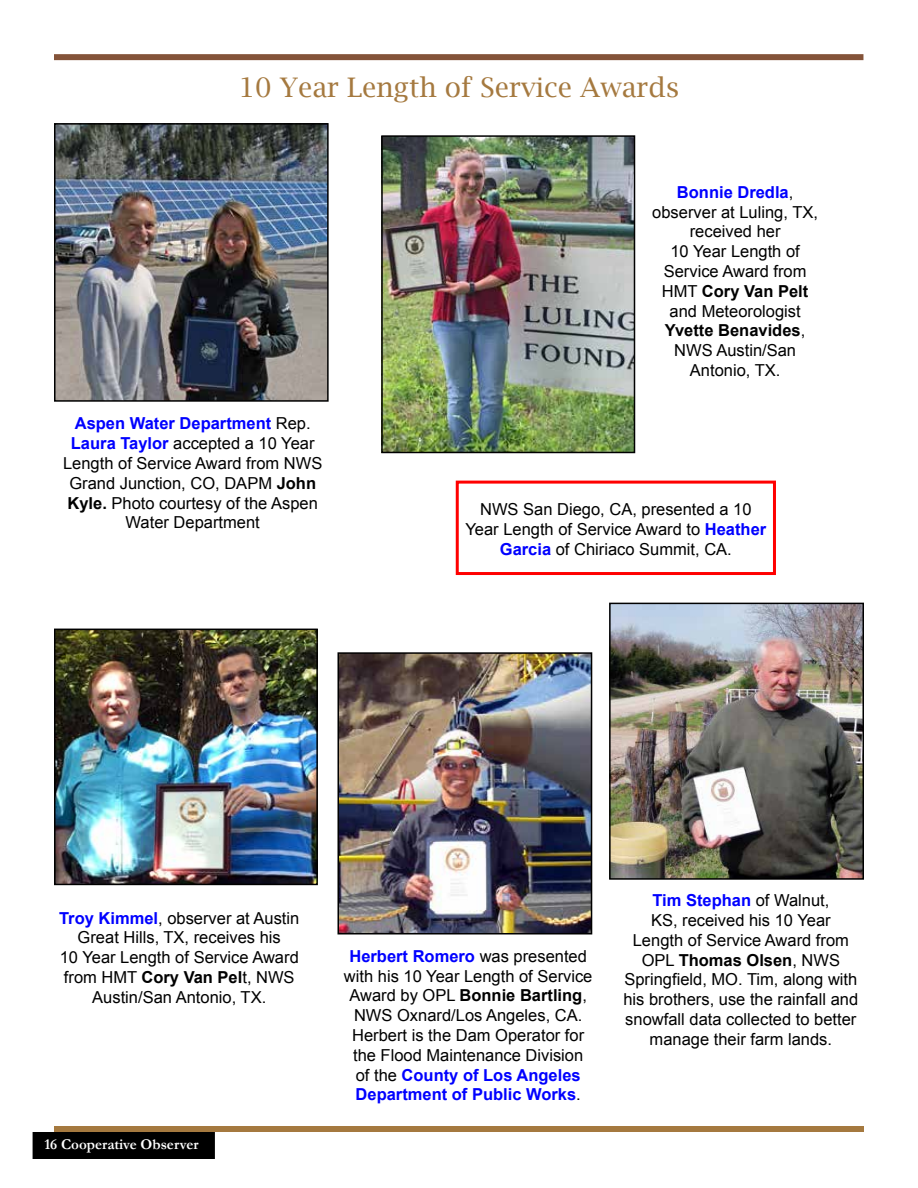
<style>
.page{position:relative;width:918px;height:1188px;background:#fff}
.page>*{position:absolute;margin:0;border:0;box-sizing:border-box;transform-origin:0 0}
.t1{font:27px "Lucida Bright";color:#a5793f}
.t2{font:16.5px/19.8px "Arial";color:#000;text-align:center}
.t3{font:700 15px "Garamond";color:#fff}
.s1{font-weight:700;color:#00f}
.s2{font-weight:700}
</style>
<div class="page">
<div style="left:33px;top:1133px;width:181px;height:25px;background:#000"></div>
<div style="left:33px;top:1132px;width:182px;height:27px;border:2px solid #000"></div>
<div style="left:54px;top:1126px;width:810px;height:6px;background:#a5793f"></div>
<div style="left:54px;top:54px;width:809px;height:6px;background:#845339"></div>
<img style="left:57px;top:126px;width:269px;height:273px">
<div style="left:54px;top:123px;width:275px;height:279px;border:2px solid #000"></div>
<img style="left:384px;top:138px;width:248px;height:312px">
<div style="left:381px;top:135px;width:254px;height:318px;border:2px solid #000"></div>
<img style="left:57px;top:632px;width:258px;height:250px">
<div style="left:54px;top:629px;width:264px;height:256px;border:2px solid #000"></div>
<img style="left:612px;top:606px;width:249px;height:271px">
<div style="left:609px;top:603px;width:255px;height:277px;border:2px solid #000"></div>
<img style="left:341px;top:655px;width:248px;height:276px">
<div style="left:338px;top:652px;width:254px;height:282px;border:2px solid #000"></div>
<div style="left:456px;top:481px;width:320px;height:94px;border:3px solid #f00"></div>
<h1 class="t1" style="left:239px;top:72px;width:442px">10 Year Length of Service Awards</h1>
<p class="t2" style="left:63px;top:414px;width:261px"><span class="s1">Aspen Water Department</span> Rep.<br><span class="s1">Laura Taylor</span> accepted a 10 Year<br>Length of Service Award from NWS<br>Grand Junction, CO, DAPM <span class="s2">John<br>Kyle.</span> Photo courtesy of the Aspen<br>Water Department</p>
<p class="t2" style="left:652px;top:182px;width:167px"><span class="s1">Bonnie Dredla</span>, observer at Luling, TX, received her<br>10 Year Length of<br>Service Award from<br>HMT <span class="s2">Cory Van Pelt </span>and Meteorologist<br><span class="s2">Yvette Benavides</span>,<br>NWS Austin/San<br>Antonio, TX.</p>
<p class="t2" style="left:465px;top:500px;width:302px">NWS San Diego, CA, presented a 10<br>Year Length of Service Award to <span class="s1">Heather<br>Garcia</span> of Chiriaco Summit, CA.</p>
<p class="t2" style="left:59px;top:908px;width:242px"><span class="s1">Troy Kimmel</span>, observer at Austin<br>Great Hills, TX, receives his<br>10 Year Length of Service Award from HMT <span class="s2">Cory Van Pel</span>t, NWS<br>Austin/San Antonio, TX.</p>
<p class="t3" style="left:44px;top:1134px;width:156px">16 Cooperative Observer</p>
<p class="t2" style="left:344px;top:946px;width:250px"><span class="s1">Herbert Romero</span> was presented with his 10 Year Length of Service<br>Award by OPL <span class="s2">Bonnie Bartling</span>,<br>NWS Oxnard/Los Angeles, CA.<br>Herbert is the Dam Operator for the Flood Maintenance Division<br>of the <span class="s1">County of Los Angeles<br>Department of Public Works</span>.</p>
<p class="t2" style="left:623px;top:891px;width:236px"><span class="s1">Tim Stephan</span> of Walnut,<br>KS, received his 10 Year<br>Length of Service Award from<br>OPL <span class="s2">Thomas Olsen</span>, NWS<br>Springfield, MO. Tim, along with his brothers, use the rainfall and snowfall data collected to better manage their farm lands.</p>
</div>
